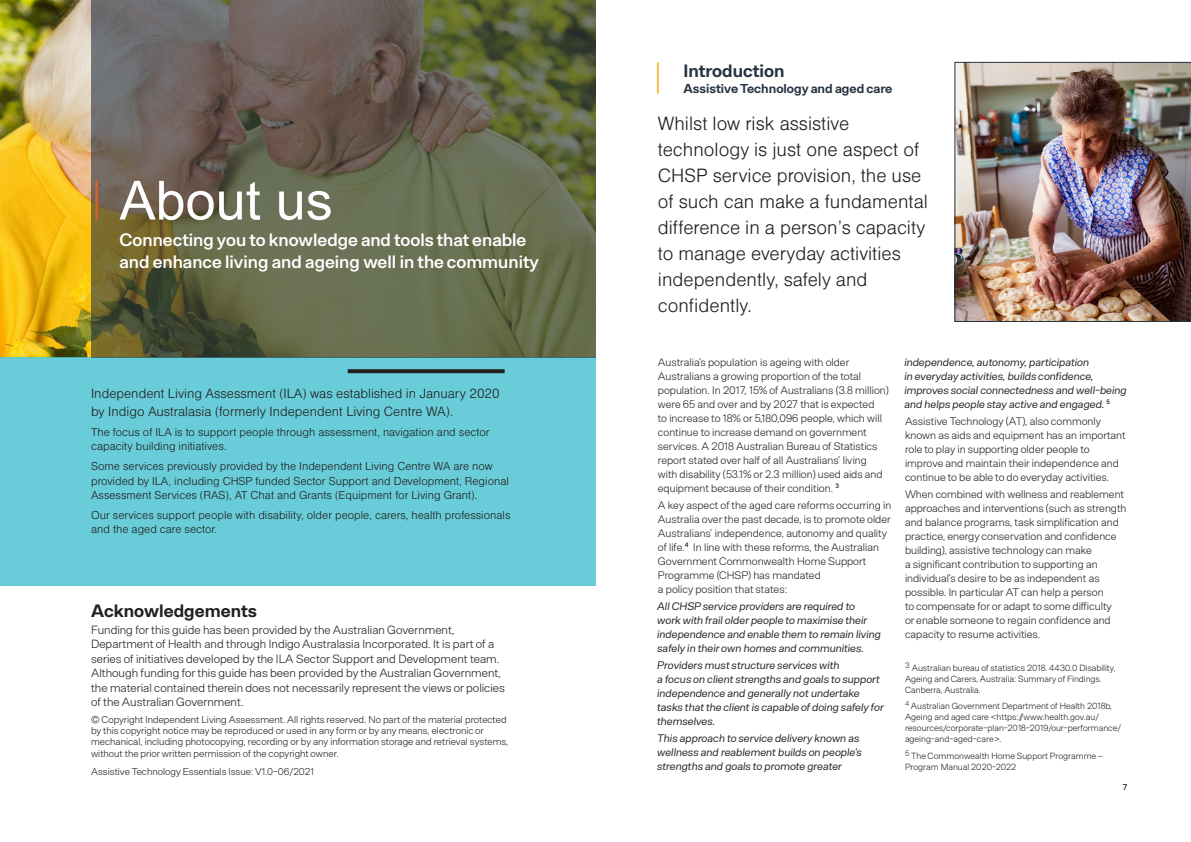
<style>
.page{position:relative;width:1191px;height:842px;background:#fff}
.page>*{position:absolute;margin:0;border:0;box-sizing:border-box;transform-origin:0 0}
.Page_Header_-_Blue{font:54px "Arial";color:#fff}
.Pull_Quote_Text{font:20px/26px "Nimbus Sans DOT Ligh";color:#231f20}
.Page_Header_-_White{font:600 18px/21.6px "Arbeit";color:#fff}
.Page_Body_Text_-_Whi{font:700 18px "Arbeit";color:#231f20}
.Page_Header_-_Black{font:700 18px "Arbeit";color:#263342}
.Page_Header_Subtext{font:14px/18px "Nimbus Sans DOT Ligh";color:#231f20}
.Blue_Text_-_Align_Le{font:700 13px "Arbeit";color:#263342}
.Page_Body_Text_-_Whi-2{font:12px/14.4px "Nimbus Sans DOT Ligh";color:#231f20}
.Page_Body_Text_-_Whi-3{font:300 12px/14.4px "Arbeit";color:#231f20}
.t1{font:300 11px/14px "Arbeit";color:#231f20}
.t2{font:italic 11px/14px "Arbeit";color:#231f20}
.Page_Body_Text_-_Whi-4{font:300 10px/11px "Arbeit";color:#231f20}
.t3{font:300 9px/11px "Arbeit";color:#231f20}
.t4{font:600 8.5px "Arbeit";color:#231f20}
</style>
<div class="page">
<img style="left:0;top:0;width:91px;height:357px">
<img style="left:954px;top:62px;width:237px;height:260px">
<div style="left:0;top:357px;width:595px;height:229px;background:#68cdd8"></div>
<svg style="left:348px;top:369px;width:156px;height:4px"></svg>
<hr style="left:657px;top:62px;width:2px;height:32px;background:#fcbf42">
<svg style="left:91px;top:0;width:504px;height:358px;background:#65654d"></svg>
<hr style="left:95px;top:180px;width:2px;height:40px;background:#f15a21">
<p class="Page_Header_-_Blue" style="left:120px;top:163px;width:215px">About us</p>
<p class="Page_Header_-_White" style="left:120px;top:230px;width:421px">Connecting you to knowledge and tools that enable and enhance living and ageing well in the community</p>
<p class="Page_Header_Subtext" style="left:91px;top:384px;width:410px">Independent Living Assessment (ILA) was established in January 2020 by Indigo Australasia (formerly Independent Living Centre WA).</p>
<p class="Page_Body_Text_-_Whi-2" style="left:91px;top:425px;width:400px">The focus of ILA is to support people through assessment, navigation and sector capacity building initiatives.</p>
<p class="Page_Body_Text_-_Whi-2" style="left:91px;top:459px;width:419px">Some services previously provided by the Independent Living Centre WA are now provided by ILA, including CHSP funded Sector Support and Development, Regional<br>Assessment Services (RAS), AT Chat and Grants (Equipment for Living Grant).</p>
<p class="Page_Body_Text_-_Whi-2" style="left:91px;top:508px;width:421px">Our services support people with disability, older people, carers, health professionals and the aged care sector.</p>
<p class="Page_Body_Text_-_Whi" style="left:91px;top:600px;width:167px">Acknowledgements</p>
<p class="Page_Body_Text_-_Whi-3" style="left:91px;top:623px;width:410px">Funding for this guide has been provided by the Australian Government,<br>Department of Health and through Indigo Australasia Incorporated. It is part of a series of initiatives developed by the ILA Sector Support and Development team.</p>
<p class="Page_Body_Text_-_Whi-3" style="left:91px;top:666px;width:415px">Although funding for this guide has been provided by the Australian Government, the material contained therein does not necessarily represent the views or policies of the Australian Government.</p>
<p class="Page_Body_Text_-_Whi-4" style="left:91px;top:714px;width:419px">© Copyright Independent Living Assessment. All rights reserved. No part of the material protected by this copyright notice may be reproduced or used in any form or by any means, electronic or mechanical, including photocopying, recording or by any information storage and retrieval systems,</p>
<p class="Page_Body_Text_-_Whi-4" style="left:91px;top:748px;width:249px">without the prior written permission of the copyright owner.</p>
<p class="Page_Body_Text_-_Whi-4" style="left:91px;top:766px;width:225px">Assistive Technology Essentials Issue: V1.0-06/2021</p>
<p class="Page_Header_-_Black" style="left:683px;top:60px;width:103px">Introduction</p>
<p class="Blue_Text_-_Align_Le" style="left:683px;top:80px;width:210px">Assistive Technology and aged care</p>
<p class="Pull_Quote_Text" style="left:658px;top:110px;width:271px">Whilst low risk assistive technology is just one aspect of<br>CHSP service provision, the use of such can make a fundamental difference in a person’s capacity to manage everyday activities independently, safely and confidently.</p>
<p class="t1" style="left:658px;top:355px;width:232px">Australia’s population is ageing with older Australians a growing proportion of the total population. In 2017, 15% of Australians (3.8 million) were 65 and over and by 2027 that is expected<br>to increase to 18% or 5,180,096 people, which will continue to increase demand on government services. A 2018 Australian Bureau of Statistics report stated over half of all Australians’ living with disability (53.1% or 2.3 million) used aids and equipment because of their condition. <sup>3</sup></p>
<p class="t1" style="left:658px;top:498px;width:235px">A key aspect of the aged care reforms occurring in Australia over the past decade, is to promote older Australians’ independence, autonomy and quality of life.<sup>4</sup> In line with these reforms, the Australian Government Commonwealth Home Support Programme (CHSP) has mandated<br>a policy position that states:</p>
<p class="t2" style="left:658px;top:599px;width:225px">All CHSP service providers are required to work with frail older people to maximise their independence and enable them to remain living safely in their own homes and communities.</p>
<p class="t2" style="left:658px;top:658px;width:228px">Providers must structure services with<br>a focus on client strengths and goals to support independence and generally not undertake tasks that the client is capable of doing safely for themselves.</p>
<p class="t2" style="left:658px;top:731px;width:206px">This approach to service delivery known as wellness and reablement builds on people’s strengths and goals to promote greater</p>
<p class="t2" style="left:905px;top:355px;width:224px">independence, autonomy, participation<br>in everyday activities, builds confidence, improves social connectedness and well-being and helps people stay active and engaged. <sup>5</sup></p>
<p class="t1" style="left:905px;top:414px;width:222px">Assistive Technology (AT), also commonly known as aids and equipment has an important role to play in supporting older people to improve and maintain their independence and continue to be able to do everyday activities.</p>
<p class="t1" style="left:905px;top:487px;width:223px">When combined with wellness and reablement approaches and interventions (such as strength and balance programs, task simplification and practice, energy conservation and confidence building), assistive technology can make<br>a significant contribution to supporting an individual’s desire to be as independent as possible. In particular AT can help a person<br>to compensate for or adapt to some difficulty<br>or enable someone to regain confidence and capacity to resume activities.</p>
<p class="t3" style="left:905px;top:662px;width:212px"><sup>3</sup> Australian bureau of statistics 2018. 4430.0 Disability,<br>Ageing and Carers, Australia: Summary of Findings.<br>Canberra, Australia.</p>
<p class="t3" style="left:905px;top:701px;width:217px"><sup>4</sup> Australian Government Department of Health 2018b, Ageing and aged care &lt;https://www.health.gov.au/ resources/corporate-plan-2018-2019/our-performance/ ageing-and-aged-care&gt;.</p>
<p class="t3" style="left:905px;top:750px;width:199px"><sup>5</sup> The Commonwealth Home Support Programme –<br>Program Manual 2020-2022</p>
<p class="t4" style="left:1122px;top:782px;width:6px">7</p>
</div>
